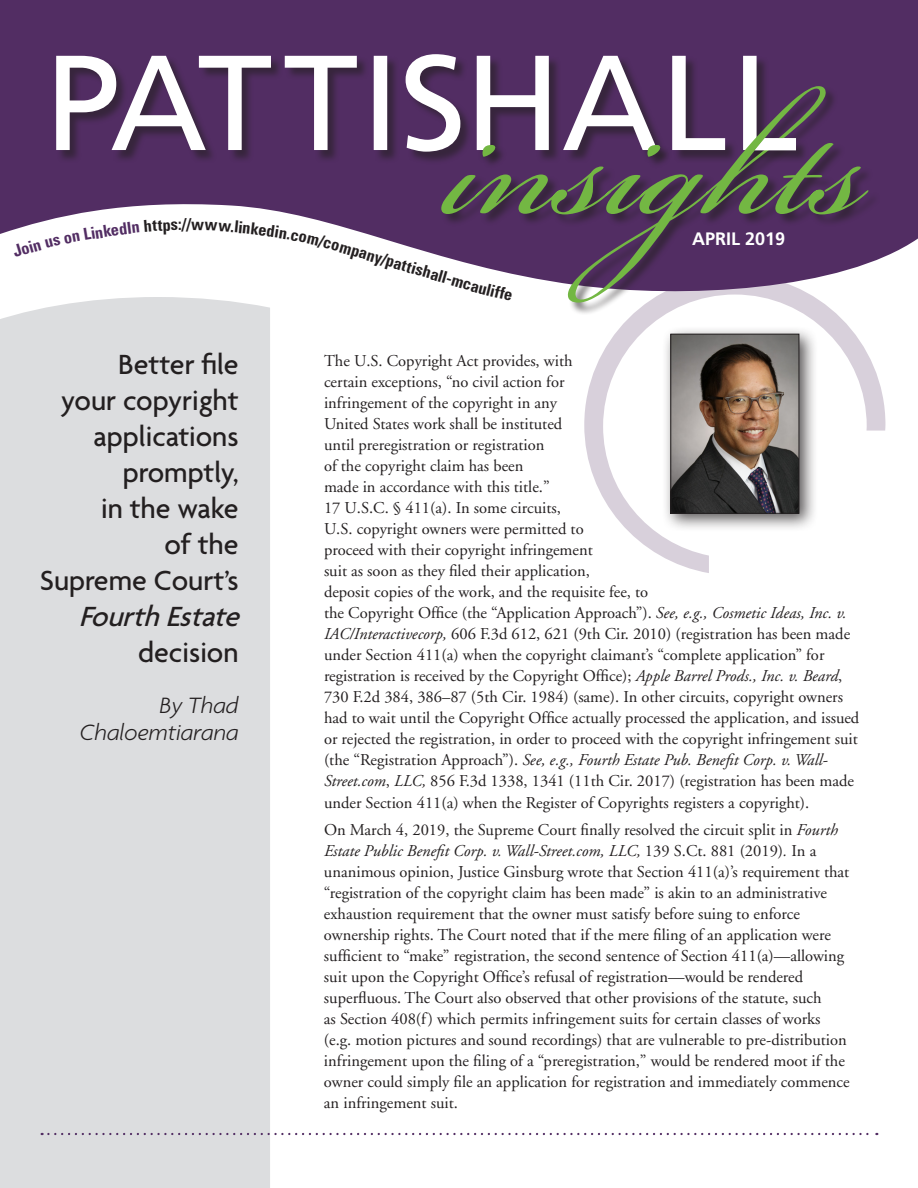
<style>
.page{position:relative;width:918px;height:1188px;background:#fff}
.page>*{position:absolute;margin:0;border:0;box-sizing:border-box;transform-origin:0 0}
.Article_HD{font:500 30px/36px "Agenda";color:#231f20;text-align:right}
.Article_HD-2{font:italic 500 30px/36px "Agenda";color:#231f20}
.Article_byline{font:italic 300 24px "Agenda";color:#231f20}
.t1{font:700 18px "Frutiger";color:#fff}
.Nwsltr_Body{font:16.5px/21px "Adobe Garamond";color:#231f20}
.t2{font:700 condensed 16.5px "Univers";color:#231f20}
.s1{font-style:normal}
.s2{font-style:italic}
</style>
<div class="page">
<div style="left:0;top:299px;width:270px;height:889px;background:#dcdddf"></div>
<svg style="left:584px;top:315px;width:301px;height:258px"></svg>
<div style="left:662px;top:325px;width:156px;height:208px;background:#231f20;opacity:.75"></div>
<img style="left:672px;top:336px;width:125px;height:176px">
<div style="left:670px;top:334px;width:129px;height:180px;border:1px solid #231f20"></div>
<svg style="left:42px;top:1133px;width:835px;height:2px"></svg>
<svg style="left:0;top:0;width:918px;height:299px;fill:#522d63"></svg>
<div style="left:57px;top:55px;width:752px;height:109px;background:#231f20;opacity:.58"></div>
<svg style="left:56px;top:54px;width:740px;height:98px;fill:#522d63"></svg>
<div style="left:442px;top:87px;width:439px;height:228px;background:#231f20;opacity:.58"></div>
<svg style="left:441px;top:86px;width:428px;height:217px;background:#6c5a72"></svg>
<svg style="left:755px;top:138px;width:41px;height:12px"></svg>
<svg style="left:12px;top:220px;width:169px;height:38px"></svg>
<svg style="left:191px;top:220px;width:161px;height:35px"></svg>
<svg style="left:442px;top:271px;width:70px;height:30px"></svg>
<p class="t2" style="left:182px;top:214px;width:11px">//</p>
<p class="Article_HD" style="left:61px;top:346px;width:179px">Better file your copyright applications promptly,</p>
<p class="Article_HD" style="left:101px;top:490px;width:139px">in the wake</p>
<p class="Article_HD" style="left:164px;top:526px;width:76px">of the</p>
<p class="Article_HD" style="left:40px;top:562px;width:200px">Supreme Court’s</p>
<p class="Article_HD-2" style="left:138px;top:598px;width:111px;text-indent:-59px">FourthEstate <span class="s1">decision</span></p>
<p class="Article_byline" style="left:159px;top:691px;width:81px">By Thad</p>
<p class="Article_byline" style="left:80px;top:718px;width:160px">Chaloemtiarana</p>
<p class="t2" style="left:355px;top:239px;width:64px;rotate:17deg">pany/patt</p>
<p class="t2" style="left:414px;top:258px;width:34px;rotate:16deg">ishal</p>
<p class="t1" style="left:692px;top:228px;width:95px">APRIL 2019</p>
<p class="Nwsltr_Body" style="left:324px;top:351px;width:537px">The U.S. Copyright Act provides, with<br>certain exceptions, “no civil action for<br>infringement of the copyright in any<br>United States work shall be instituted<br>until preregistration or registration<br>of the copyright claim has been<br>made in accordance with this title.”<br>17 U.S.C. § 411(a). In some circuits,<br>U.S. copyright owners were permitted to<br>proceed with their copyright infringement<br>suit as soon as they filed their application,<br>deposit copies of the work, and the requisite fee, to<br>the Copyright Office (the “Application Approach”). <span class="s2">See, e.g., Cosmetic Ideas, Inc. v.<br>IAC/Interactivecorp,</span> 606 F.3d 612, 621 (9th Cir. 2010) (registration has been made under Section 411(a) when the copyright claimant’s “complete application” for registration is received by the Copyright Office); <span class="s2">Apple Barrel Prods., Inc. v. Beard</span>, 730 F.2d 384, 386–87 (5th Cir. 1984) (same). In other circuits, copyright owners had to wait until the Copyright Office actually processed the application, and issued or rejected the registration, in order to proceed with the copyright infringement suit (the “Registration Approach”). <span class="s2">See, e.g., Fourth Estate Pub. Benefit Corp. v. Wall-Street.com</span>, <span class="s2">LLC,</span> 856 F.3d 1338, 1341 (11th Cir. 2017) (registration has been made under Section 411(a) when the Register of Copyrights registers a copyright).</p>
<p class="Nwsltr_Body" style="left:324px;top:820px;width:527px">On March 4, 2019, the Supreme Court finally resolved the circuit split in <span class="s2">Fourth Estate Public Benefit Corp. v. Wall-Street.com, LLC,</span> 139 S.Ct. 881 (2019)<span class="s2">.</span> In a unanimous opinion, Justice Ginsburg wrote that Section 411(a)’s requirement that “registration of the copyright claim has been made” is akin to an administrative exhaustion requirement that the owner must satisfy before suing to enforce ownership rights. The Court noted that if the mere filing of an application were sufficient to “make” registration, the second sentence of Section 411(a)—allowing suit upon the Copyright Office’s refusal of registration—would be rendered superfluous. The Court also observed that other provisions of the statute, such<br>as Section 408(f) which permits infringement suits for certain classes of works (e.g. motion pictures and sound recordings) that are vulnerable to pre-distribution infringement upon the filing of a “preregistration,” would be rendered moot if the owner could simply file an application for registration and immediately commence an infringement suit.</p>
</div>
